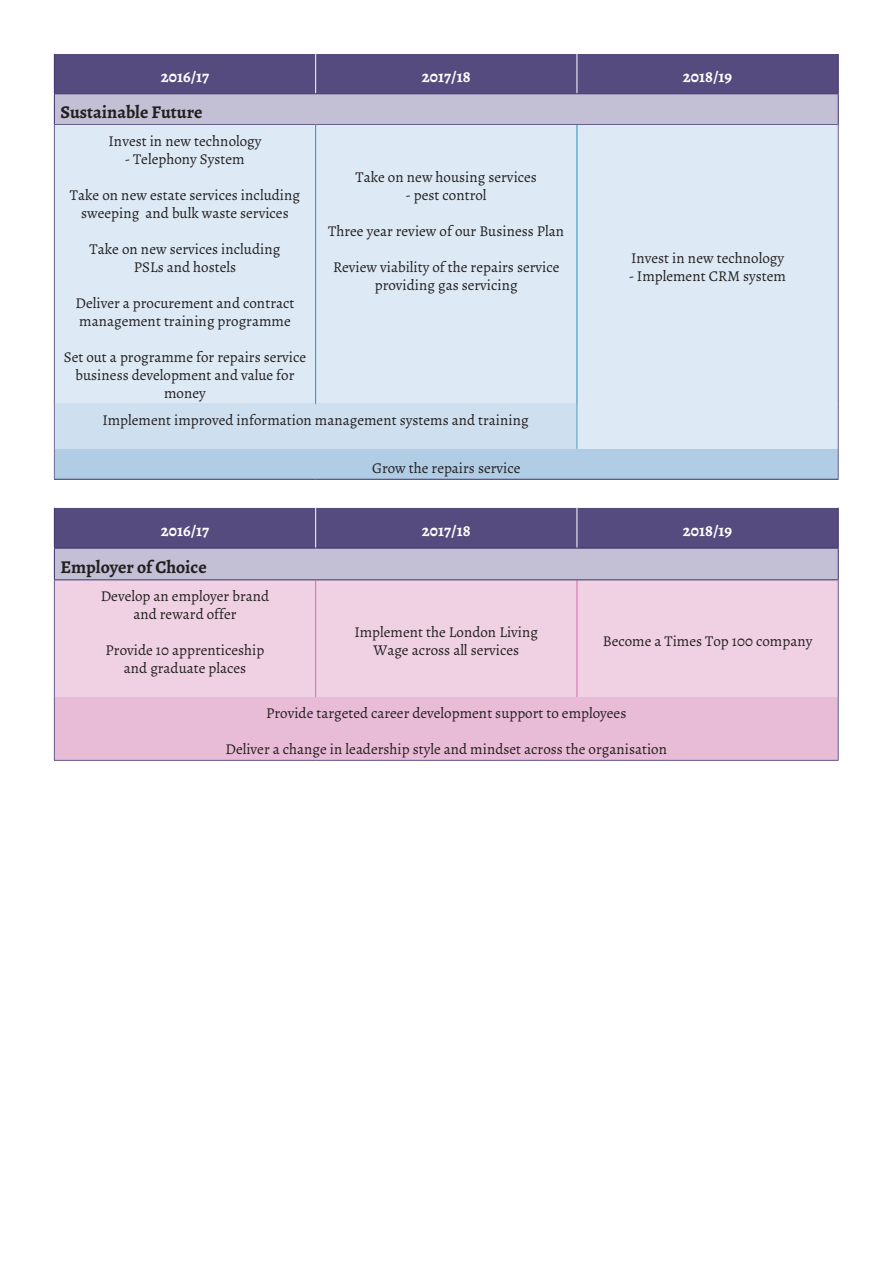
<style>
.page{position:relative;width:893px;height:1263px;background:#fff}
.page>*{position:absolute;margin:0;border:0;box-sizing:border-box;transform-origin:0 0}
.t1{font:700 18px "Alegreya";color:#231f20}
.t2{font:700 16.5px "Alegreya";color:#fff}
.t3{font:15px/18px "Alegreya";color:#231f20;text-align:center}
</style>
<div class="page">
<div style="left:55px;top:54px;width:783px;height:39px;background:#564b7e"></div>
<svg style="left:55px;top:94px;width:783px;height:485px;fill:#c3c0d6"></svg>
<div style="left:55px;top:125px;width:783px;height:324px;background:#dde9f4"></div>
<div style="left:54px;top:404px;width:523px;height:45px;background:#cedfef"></div>
<div style="left:54px;top:449px;width:784px;height:30px;background:#b1cde6"></div>
<div style="left:55px;top:580px;width:783px;height:117px;background:#efd1e3"></div>
<div style="left:54px;top:697px;width:784px;height:63px;background:#e8bbd7"></div>
<hr style="left:315px;top:54px;width:1px;height:39px;background:#fff">
<hr style="left:577px;top:54px;width:1px;height:39px;background:#fff">
<hr style="left:315px;top:508px;width:1px;height:40px;background:#fff">
<hr style="left:577px;top:508px;width:1px;height:40px;background:#fff">
<hr style="left:838px;top:125px;width:1px;height:279px;background:#645b8b">
<hr style="left:838px;top:404px;width:1px;height:45px;background:#645b8b">
<hr style="left:838px;top:449px;width:1px;height:30px;background:#645b8b">
<hr style="left:315px;top:125px;width:1px;height:279px;background:#278ec1">
<hr style="left:315px;top:580px;width:1px;height:117px;background:#d36ba8">
<hr style="left:577px;top:580px;width:1px;height:117px;background:#d36ba8">
<hr style="left:838px;top:94px;width:1px;height:30px;background:#3c2d68">
<hr style="left:54px;top:124px;width:262px;height:1px;background:#645b8b">
<hr style="left:316px;top:124px;width:261px;height:1px;background:#645b8b">
<hr style="left:577px;top:124px;width:262px;height:1px;background:#645b8b">
<hr style="left:838px;top:548px;width:1px;height:31px;background:#3c2d68">
<hr style="left:54px;top:579px;width:262px;height:1px;background:#3c2d68">
<hr style="left:316px;top:579px;width:261px;height:1px;background:#3c2d68">
<hr style="left:577px;top:579px;width:262px;height:1px;background:#3c2d68">
<svg style="left:54px;top:480px;width:785px;height:28px"></svg>
<hr style="left:54px;top:479px;width:262px;height:1px;background:#3c2d68">
<hr style="left:316px;top:479px;width:261px;height:1px;background:#3c2d68">
<hr style="left:577px;top:479px;width:262px;height:1px;background:#3c2d68">
<hr style="left:838px;top:54px;width:1px;height:39px;background:#3c2d68">
<hr style="left:54px;top:93px;width:262px;height:1px;background:#3c2d68">
<hr style="left:316px;top:93px;width:261px;height:1px;background:#3c2d68">
<hr style="left:577px;top:93px;width:262px;height:1px;background:#3c2d68">
<hr style="left:838px;top:508px;width:1px;height:40px;background:#3c2d68">
<hr style="left:54px;top:548px;width:262px;height:1px;background:#3c2d68">
<hr style="left:316px;top:548px;width:261px;height:1px;background:#3c2d68">
<hr style="left:577px;top:548px;width:262px;height:1px;background:#3c2d68">
<hr style="left:577px;top:125px;width:1px;height:279px;background:#278ec1">
<hr style="left:577px;top:404px;width:1px;height:45px;background:#529ac8">
<hr style="left:54px;top:697px;width:1px;height:63px;background:#645b8b">
<hr style="left:838px;top:697px;width:1px;height:63px;background:#645b8b">
<hr style="left:54px;top:760px;width:262px;height:1px;background:#645b8b">
<hr style="left:316px;top:760px;width:261px;height:1px;background:#645b8b">
<hr style="left:577px;top:760px;width:262px;height:1px;background:#645b8b">
<hr style="left:54px;top:548px;width:1px;height:31px;background:#3c2d68">
<hr style="left:54px;top:508px;width:1px;height:40px;background:#3c2d68">
<hr style="left:54px;top:54px;width:1px;height:39px;background:#3c2d68">
<hr style="left:54px;top:94px;width:1px;height:30px;background:#3c2d68">
<hr style="left:54px;top:580px;width:1px;height:117px;background:#645b8b">
<hr style="left:838px;top:580px;width:1px;height:117px;background:#645b8b">
<hr style="left:54px;top:125px;width:1px;height:279px;background:#645b8b">
<hr style="left:54px;top:404px;width:1px;height:45px;background:#746b98">
<hr style="left:54px;top:449px;width:1px;height:30px;background:#746b98">
<p class="t2" style="left:161px;top:66px;width:50px">2016/17</p>
<p class="t2" style="left:422px;top:66px;width:50px">2017/18</p>
<p class="t2" style="left:683px;top:66px;width:51px">2018/19</p>
<p class="t1" style="left:60px;top:101px;width:144px">Sustainable Future</p>
<p class="t3" style="left:108px;top:132px;width:155px">Invest in new technology</p>
<p class="t3" style="left:125px;top:150px;width:121px">- Telephony System</p>
<p class="t3" style="left:70px;top:186px;width:232px">Take on new estate services including sweeping and bulk waste services</p>
<p class="t3" style="left:90px;top:240px;width:192px">Take on new services including<br>PSLs and hostels</p>
<p class="t3" style="left:76px;top:294px;width:220px;text-align:left">Deliver a procurement and contract management training programme</p>
<p class="t3" style="left:64px;top:348px;width:244px">Set out a programme for repairs service business development and value for money</p>
<p class="t3" style="left:356px;top:168px;width:183px">Take on new housing services</p>
<p class="t3" style="left:406px;top:186px;width:82px">- pest control</p>
<p class="t3" style="left:328px;top:222px;width:238px">Three year review of our Business Plan</p>
<p class="t3" style="left:333px;top:258px;width:228px">Review viability of the repairs service providing gas servicing</p>
<p class="t3" style="left:631px;top:249px;width:155px">Invest in new technology</p>
<p class="t3" style="left:629px;top:267px;width:158px">- Implement CRM system</p>
<p class="t3" style="left:102px;top:411px;width:428px">Implement improved information management systems and training</p>
<p class="t3" style="left:372px;top:459px;width:150px">Grow the repairs service</p>
<p class="t2" style="left:161px;top:520px;width:50px">2016/17</p>
<p class="t2" style="left:422px;top:520px;width:50px">2017/18</p>
<p class="t2" style="left:683px;top:520px;width:51px">2018/19</p>
<p class="t1" style="left:60px;top:555px;width:148px">Employer of Choice</p>
<p class="t3" style="left:101px;top:587px;width:170px">Develop an employer brand and reward offer</p>
<p class="t3" style="left:106px;top:641px;width:160px">Provide 10 apprenticeship and graduate places</p>
<p class="t3" style="left:354px;top:623px;width:185px">Implement the London Living<br>Wage across all services</p>
<p class="t3" style="left:603px;top:632px;width:211px">Become a Times Top 100 company</p>
<p class="t3" style="left:266px;top:704px;width:362px">Provide targeted career development support to employees</p>
<p class="t3" style="left:225px;top:740px;width:443px">Deliver a change in leadership style and mindset across the organisation</p>
</div>
